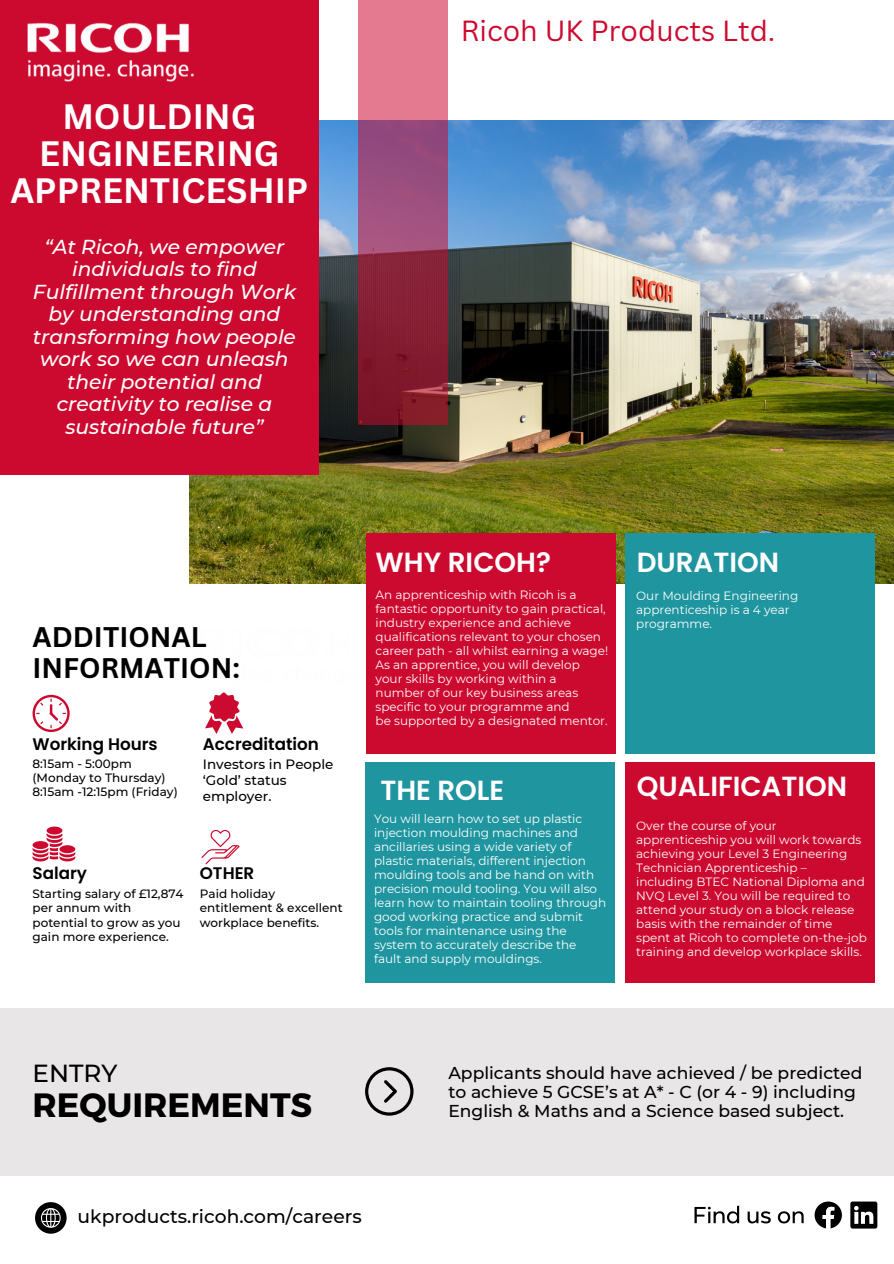
<style>
.page{position:relative;width:894px;height:1264px;background:#fff}
.page>*{position:absolute;margin:0;border:0;box-sizing:border-box;transform-origin:0 0}
.t1{font:700 34.35px/37.2px "Canva Sans";color:#fff;text-align:center}
.t2{font:700 33.6px "Montserrat";color:#000}
.t3{font:28.35px "Canva Sans";color:#cc092f}
.t4{font:600 27.6px "Poppins";color:#fff}
.t5{font:700 27.6px/31.3px "Canva Sans";color:#000}
.t6{font:500 24.6px "Montserrat";color:#000}
.t7{font:italic 500 20.1px/22.5px "Montserrat";color:#fff;text-align:center}
.t8{font:500 18.6px "Montserrat";color:#000}
.t9{font:500 17.1px/19.2px "Montserrat";color:#000}
.t10{font:600 16.8px "Poppins";color:#000}
.t11{font:500 13.5px/15.8px "Montserrat";color:#000}
.t12{font:12px/14px "Montserrat";color:#fff}
.t13{font:500 12px/14px "Montserrat";color:#000}
</style>
<div class="page">
<img style="left:189px;top:120px;width:704px;height:463px">
<div style="left:365px;top:533px;width:250px;height:220px;background:#cc092f"></div>
<div style="left:624px;top:533px;width:250px;height:220px;background:#1f959f"></div>
<div style="left:0;top:1007px;width:893px;height:168px;background:#e8e6e6"></div>
<svg style="left:35px;top:1202px;width:32px;height:31px"></svg>
<svg style="left:365px;top:1067px;width:48px;height:48px"></svg>
<div style="left:365px;top:762px;width:250px;height:220px;background:#1f959f"></div>
<div style="left:625px;top:762px;width:249px;height:220px;background:#cc092f"></div>
<svg style="left:358px;top:0;width:89px;height:424px;background:#a64763"></svg>
<img style="left:365px;top:613px;width:1px;height:84px">
<div style="left:0;top:0;width:318px;height:475px;background:#cc092f"></div>
<img style="left:27px;top:22px;width:167px;height:60px">
<svg style="left:33px;top:695px;width:37px;height:37px"></svg>
<svg style="left:205px;top:692px;width:38px;height:42px"></svg>
<svg style="left:32px;top:826px;width:43px;height:35px"></svg>
<svg style="left:201px;top:830px;width:38px;height:34px"></svg>
<svg style="left:814px;top:1201px;width:27px;height:27px"></svg>
<svg style="left:694px;top:1205px;width:45px;height:18px"></svg>
<svg style="left:747px;top:1211px;width:23px;height:12px"></svg>
<svg style="left:777px;top:1211px;width:26px;height:12px"></svg>
<svg style="left:850px;top:1201px;width:27px;height:27px"></svg>
<p class="t1" style="left:10px;top:97px;width:299px">MOULDING<br>ENGINEERING<br>APPRENTICESHIP</p>
<p class="t7" style="left:33px;top:235px;width:264px">“At Ricoh, we empower individuals to find<br>Fulfillment through Work by understanding and transforming how people work so we can unleash their potential and creativity to realise a sustainable future”</p>
<p class="t3" style="left:460px;top:10px;width:316px">Ricoh UK Products Ltd.</p>
<p class="t5" style="left:32px;top:620px;width:209px">ADDITIONAL<br>INFORMATION:</p>
<p class="t10" style="left:32px;top:732px;width:127px">Working Hours</p>
<p class="t10" style="left:203px;top:732px;width:118px">Accreditation</p>
<p class="t13" style="left:32px;top:757px;width:101px">8:15am - 5:00pm</p>
<p class="t13" style="left:32px;top:771px;width:134px">(Monday to Thursday)</p>
<p class="t13" style="left:32px;top:785px;width:147px">8:15am -12:15pm (Friday)</p>
<p class="t11" style="left:203px;top:756px;width:132px">Investors in People ‘Gold’ status employer.</p>
<p class="t10" style="left:32px;top:861px;width:56px">Salary</p>
<p class="t10" style="left:200px;top:861px;width:56px">OTHER</p>
<p class="t13" style="left:32px;top:887px;width:153px">Starting salary of £12,874 per annum with potential to grow as you gain more experience.</p>
<p class="t13" style="left:200px;top:887px;width:144px">Paid holiday entitlement &amp; excellent workplace benefits.</p>
<p class="t4" style="left:375px;top:543px;width:177px">WHY RICOH?</p>
<p class="t12" style="left:375px;top:587px;width:234px">An apprenticeship with Ricoh is a fantastic opportunity to gain practical, industry experience and achieve qualifications relevant to your chosen career path - all whilst earning a wage!<br>As an apprentice, you will develop your skills by working within a</p>
<p class="t12" style="left:375px;top:686px;width:204px">number of our key business areas specific to your programme and</p>
<p class="t12" style="left:375px;top:714px;width:233px">be supported by a designated mentor.</p>
<p class="t4" style="left:380px;top:770px;width:125px">THE ROLE</p>
<p class="t12" style="left:374px;top:812px;width:213px">You will learn how to set up plastic injection moulding machines and ancillaries using a wide variety of plastic materials, different injection</p>
<p class="t12" style="left:374px;top:868px;width:233px">moulding tools and be hand on with precision mould tooling. You will also learn how to maintain tooling through good working practice and submit tools for maintenance using the system to accurately describe the fault and supply mouldings.</p>
<p class="t4" style="left:636px;top:543px;width:144px">DURATION</p>
<p class="t12" style="left:636px;top:589px;width:164px">Our Moulding Engineering apprenticeship is a 4 year programme.</p>
<p class="t4" style="left:636px;top:766px;width:212px">QUALIFICATION</p>
<p class="t12" style="left:636px;top:819px;width:232px">Over the course of your apprenticeship you will work towards achieving your Level 3 Engineering Technician Apprenticeship – including BTEC National Diploma and NVQ Level 3. You will be required to attend your study on a block release basis with the remainder of time spent at Ricoh to complete on-the-job training and develop workplace skills.</p>
<p class="t6" style="left:32px;top:1057px;width:86px">ENTRY</p>
<p class="t2" style="left:32px;top:1083px;width:281px">REQUIREMENTS</p>
<p class="t8" style="left:78px;top:1205px;width:285px">ukproducts.ricoh.com/careers</p>
<p class="t9" style="left:448px;top:1062px;width:415px">Applicants should have achieved / be predicted to achieve 5 GCSE’s at A* - C (or 4 - 9) including<br>English &amp; Maths and a Science based subject.</p>
</div>
